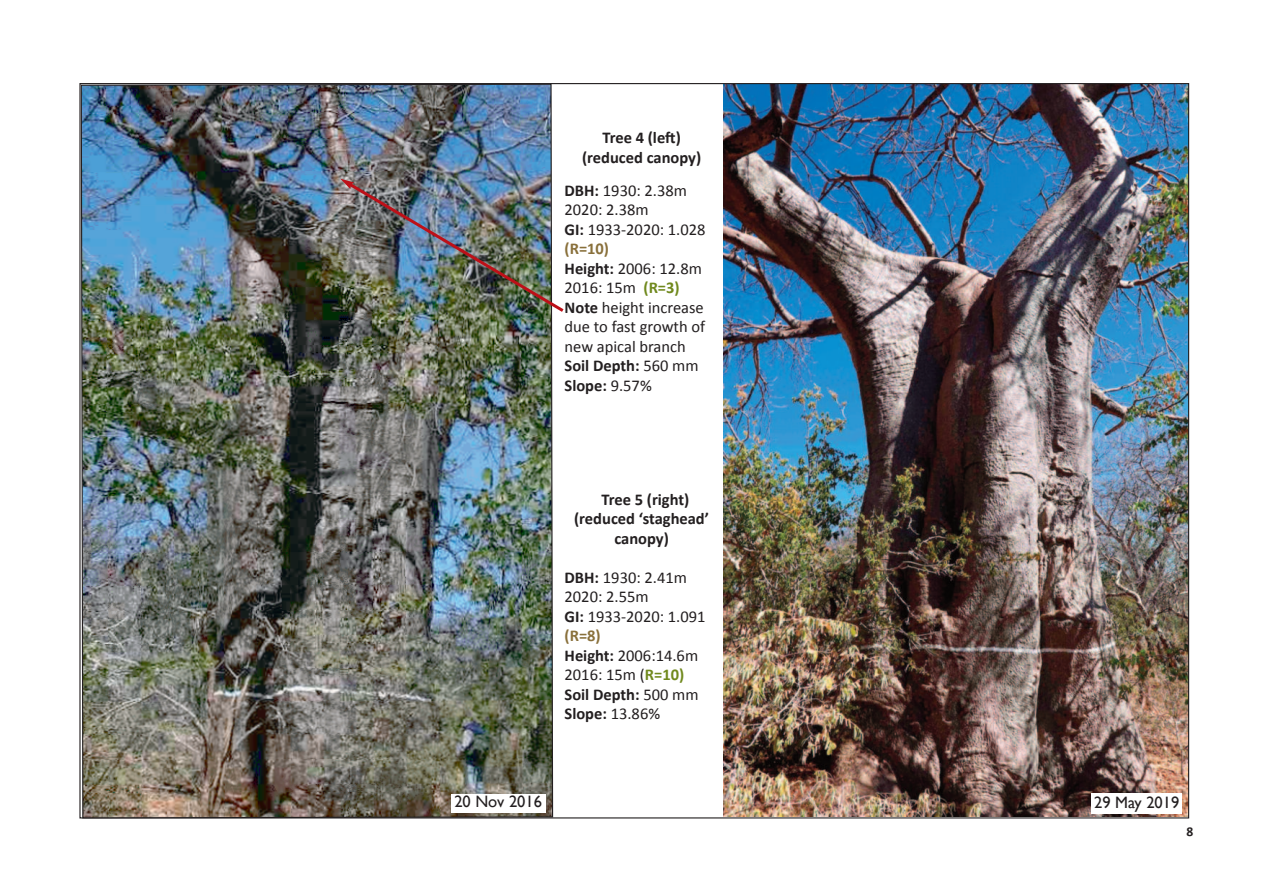
<style>
.page{position:relative;width:1263px;height:893px;background:#fff}
.page>*{position:absolute;margin:0;border:0;box-sizing:border-box;transform-origin:0 0}
.t1{font:16.5px/19.5px "Calibri";color:#231f20}
.t2{font:700 16.5px/19.5px "Calibri";color:#231f20;text-align:center}
.t3{font:16.5px "Gill Sans";color:#231f20}
.t4{font:700 13.5px "Calibri";color:#231f20}
.s1{font-weight:700}
.s2{font-weight:700;color:#89703b}
.s3{font-weight:700;color:#70891d}
</style>
<div class="page">
<img style="left:723px;top:85px;width:464px;height:731px">
<img style="left:80px;top:83px;width:474px;height:736px">
<img style="left:340px;top:179px;width:224px;height:136px">
<div style="left:451px;top:794px;width:95px;height:18px;background:#fff"></div>
<div style="left:1091px;top:794px;width:91px;height:20px;background:#fff"></div>
<p class="t2" style="left:582px;top:128px;width:121px">Tree 4 (left) (reduced canopy)</p>
<p class="t1" style="left:565px;top:180px;width:142px"><span class="s1">DBH:</span> 1930: 2.38m<br>2020: 2.38m<br><span class="s1">GI:</span> 1933-2020: 1.028 <span class="s2">(R=10)<br></span><span class="s1">Height:</span> 2006: 12.8m<br>2016: 15m <span class="s3">(R=3)<br></span><span class="s1">Note</span> height increase due to fast growth of new apical branch<br><span class="s1">Soil Depth:</span> 560 mm<br><span class="s1">Slope:</span> 9.57%</p>
<p class="t2" style="left:574px;top:489px;width:136px">Tree 5 (right) (reduced ‘staghead’ canopy)</p>
<p class="t1" style="left:565px;top:567px;width:142px"><span class="s1">DBH:</span> 1930: 2.41m<br>2020: 2.55m<br><span class="s1">GI:</span> 1933-2020: 1.091 <span class="s2">(R=8)<br></span><span class="s1">Height:</span> 2006:14.6m<br>2016: 15m (<span class="s3">R=10)<br></span><span class="s1">Soil Depth:</span> 500 mm<br><span class="s1">Slope:</span> 13.86%</p>
<p class="t3" style="left:454px;top:792px;width:89px">20 Nov 2016</p>
<p class="t3" style="left:1094px;top:792px;width:87px">29 May 2019</p>
<p class="t4" style="left:1186px;top:823px;width:8px">8</p>
</div>
